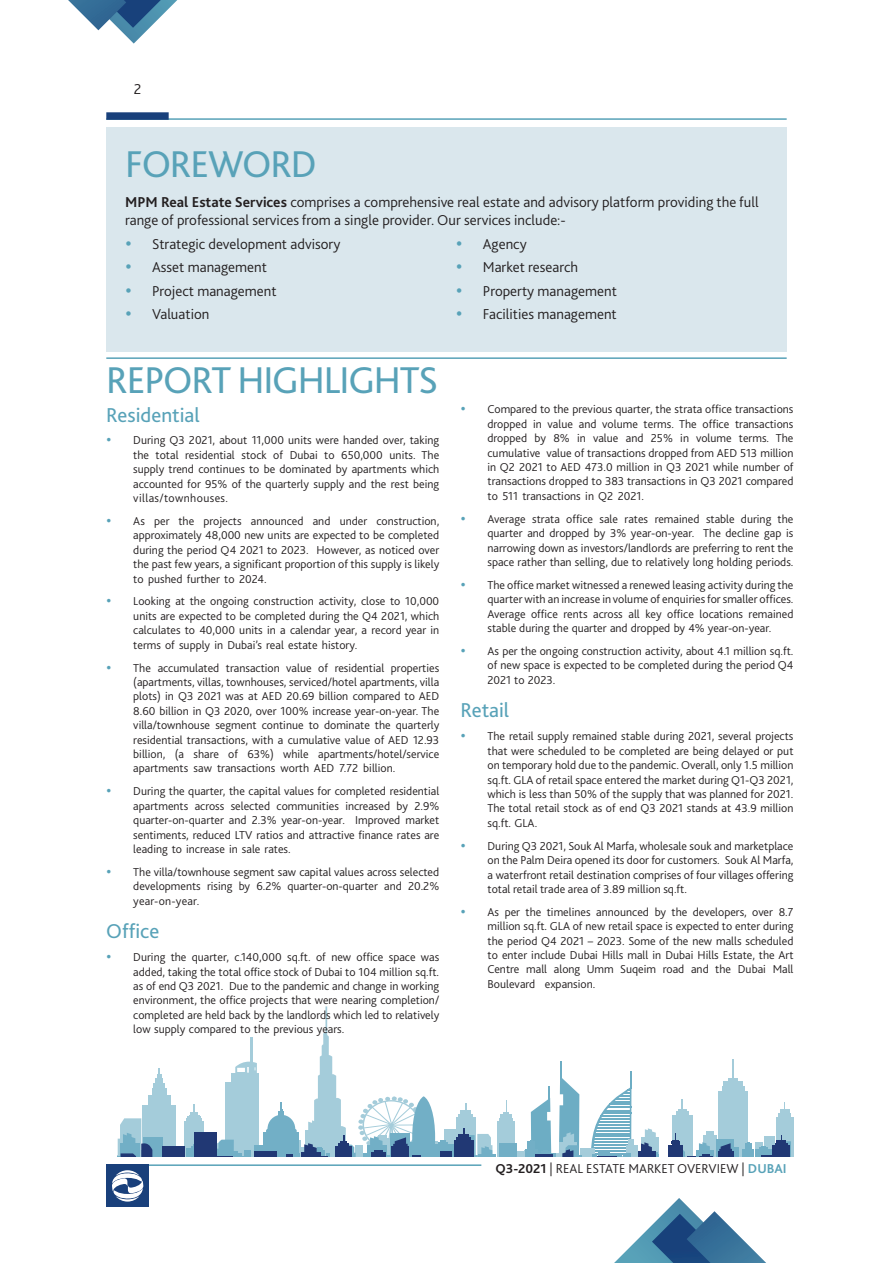
<style>
.page{position:relative;width:893px;height:1263px;background:#fff}
.page>*{position:absolute;margin:0;border:0;box-sizing:border-box;transform-origin:0 0}
.t1{font:39px "Bliss 2";letter-spacing:-.03em;color:#58a2b8}
.t2{font:21px "Bliss 2";color:#58a2b8}
.Paragraph_2{font:300 15px/18px "Bliss 2";color:#231f20}
.t3{font:300 13.5px "Bliss 2";color:#231f20}
.t4{font:300 12px/14.4px "Bliss 2";color:#231f20;text-align:justify}
.s1{font-weight:700}
.s2{font-weight:700;color:#58a2b8}
</style>
<div class="page">
<hr style="left:106px;top:118px;width:681px;height:2px;background:#58a2b8">
<div style="left:106px;top:112px;width:63px;height:8px;background:#19407b"></div>
<hr style="left:106px;top:1164px;width:375px;height:2px;background:#58a2b8">
<div style="left:106px;top:1164px;width:43px;height:43px;background:#19407b"></div>
<svg style="left:112px;top:1170px;width:31px;height:31px"></svg>
<svg style="left:614px;top:1198px;width:152px;height:65px"></svg>
<svg style="left:68px;top:0;width:109px;height:44px"></svg>
<div style="left:106px;top:128px;width:681px;height:224px;background:#dae7ed"></div>
<hr style="left:106px;top:357px;width:681px;height:2px;background:#58a2b8">
<div style="left:718px;top:1091px;width:30px;height:66px;background:#a4ccda"></div>
<div style="left:722px;top:1086px;width:22px;height:20px;background:#a4ccda"></div>
<div style="left:723px;top:1082px;width:20px;height:5px;background:#a4ccda"></div>
<hr style="left:728px;top:1078px;width:10px;height:4px;background:#a4ccda">
<hr style="left:732px;top:1060px;width:2px;height:26px;background:#a4ccda">
<div style="left:225px;top:1082px;width:34px;height:75px;background:#a4ccda"></div>
<div style="left:231px;top:1073px;width:28px;height:28px;background:#a4ccda"></div>
<svg style="left:235px;top:1061px;width:22px;height:12px"></svg>
<hr style="left:250px;top:1037px;width:3px;height:34px;background:#a4ccda">
<hr style="left:527px;top:1153px;width:34px;height:4px;background:#a4ccda">
<div style="left:626px;top:1145px;width:12px;height:12px;background:#a4ccda"></div>
<div style="left:628px;top:1139px;width:6px;height:10px;background:#a4ccda"></div>
<div style="left:672px;top:1116px;width:20px;height:41px;background:#a4ccda"></div>
<hr style="left:676px;top:1111px;width:12px;height:4px;background:#a4ccda">
<svg style="left:677px;top:1100px;width:11px;height:16px"></svg>
<svg style="left:713px;top:1135px;width:3px;height:22px"></svg>
<div style="left:756px;top:1142px;width:7px;height:15px;background:#a4ccda"></div>
<div style="left:706px;top:1131px;width:7px;height:17px;background:#a4ccda"></div>
<div style="left:776px;top:1117px;width:17px;height:40px;background:#a4ccda"></div>
<div style="left:779px;top:1113px;width:12px;height:9px;background:#a4ccda"></div>
<div style="left:780px;top:1109px;width:10px;height:7px;background:#a4ccda"></div>
<div style="left:580px;top:1148px;width:14px;height:9px;background:#a4ccda"></div>
<hr style="left:537px;top:1153px;width:19px;height:4px;background:#72afc6">
<div style="left:717px;top:1139px;width:17px;height:18px;background:#72afc6"></div>
<div style="left:742px;top:1149px;width:12px;height:8px;background:#72afc6"></div>
<div style="left:745px;top:1143px;width:7px;height:13px;background:#72afc6"></div>
<div style="left:755px;top:1149px;width:18px;height:8px;background:#72afc6"></div>
<svg style="left:559px;top:1061px;width:23px;height:96px"></svg>
<hr style="left:535px;top:1154px;width:18px;height:3px;background:#213874">
<div style="left:718px;top:1151px;width:15px;height:6px;background:#213874"></div>
<svg style="left:721px;top:1142px;width:28px;height:15px"></svg>
<svg style="left:638px;top:1128px;width:21px;height:29px"></svg>
<div style="left:668px;top:1145px;width:15px;height:12px;background:#213874"></div>
<svg style="left:671px;top:1133px;width:42px;height:24px"></svg>
<svg style="left:759px;top:1135px;width:32px;height:22px"></svg>
<hr style="left:719px;top:1149px;width:13px;height:4px;background:#213874">
<svg style="left:591px;top:1071px;width:40px;height:86px"></svg>
<div style="left:148px;top:1096px;width:22px;height:34px;background:#a4ccda"></div>
<div style="left:152px;top:1088px;width:14px;height:19px;background:#a4ccda"></div>
<div style="left:153px;top:1082px;width:12px;height:19px;background:#a4ccda"></div>
<div style="left:155px;top:1078px;width:8px;height:19px;background:#a4ccda"></div>
<hr style="left:157px;top:1074px;width:4px;height:19px;background:#a4ccda">
<svg style="left:158px;top:1068px;width:2px;height:6px"></svg>
<svg style="left:254px;top:1145px;width:10px;height:7px"></svg>
<div style="left:264px;top:1132px;width:35px;height:25px;background:#72afc6"></div>
<div style="left:244px;top:1150px;width:7px;height:7px;background:#72afc6"></div>
<div style="left:254px;top:1152px;width:23px;height:5px;background:#213874"></div>
<div style="left:267px;top:1115px;width:28px;height:28px;background:#72afc6;border-radius:50%"></div>
<hr style="left:266px;top:1129px;width:31px;height:4px;background:#72afc6;border-radius:2px">
<svg style="left:275px;top:1006px;width:276px;height:151px"></svg>
<svg style="left:117px;top:1104px;width:127px;height:53px"></svg>
<p class="Paragraph_2" style="left:134px;top:79px;width:9px">2</p>
<h1 class="t1" style="left:125px;top:139px;width:193px">FOREWORD</h1>
<p class="Paragraph_2" style="left:125px;top:193px;width:635px"><span class="s1">MPM Real Estate Services</span> comprises a comprehensive real estate and advisory platform providing the full range of professional services from a single provider. Our services include:-</p>
<p class="Paragraph_2" style="left:152px;top:234px;width:190px">Strategic development advisory</p>
<p class="Paragraph_2" style="left:152px;top:258px;width:116px">Asset management</p>
<p class="Paragraph_2" style="left:152px;top:281px;width:126px">Project management</p>
<p class="Paragraph_2" style="left:152px;top:305px;width:59px">Valuation</p>
<p class="Paragraph_2" style="left:483px;top:234px;width:45px">Agency</p>
<p class="Paragraph_2" style="left:483px;top:258px;width:97px">Market research</p>
<p class="Paragraph_2" style="left:483px;top:281px;width:136px">Property management</p>
<p class="Paragraph_2" style="left:483px;top:305px;width:135px">Facilities management</p>
<h1 class="t1" style="left:106px;top:355px;width:333px">REPORT HIGHLIGHTS</h1>
<h2 class="t2" style="left:106px;top:401px;width:95px">Residential</h2>
<p class="t4" style="left:133px;top:433px;width:307px">During Q3 2021, about 11,000 units were handed over, taking the total residential stock of Dubai to 650,000 units. The supply trend continues to be dominated by apartments which accounted for 95% of the quarterly supply and the rest being villas/townhouses.</p>
<p class="t4" style="left:133px;top:513px;width:307px">As per the projects announced and under construction, approximately 48,000 new units are expected to be completed during the period Q4 2021 to 2023. However, as noticed over the past few years, a significant proportion of this supply is likely to pushed further to 2024.</p>
<p class="t4" style="left:133px;top:594px;width:307px">Looking at the ongoing construction activity, close to 10,000 units are expected to be completed during the Q4 2021, which calculates to 40,000 units in a calendar year, a record year in terms of supply in Dubai’s real estate history.</p>
<p class="t4" style="left:133px;top:660px;width:307px">The accumulated transaction value of residential properties (apartments, villas, townhouses, serviced/hotel apartments, villa plots) in Q3 2021 was at AED 20.69 billion compared to AED 8.60 billion in Q3 2020, over 100% increase year-on-year. The villa/townhouse segment continue to dominate the quarterly residential transactions, with a cumulative value of AED 12.93 billion, (a share of 63%) while apartments/hotel/service apartments saw transactions worth AED 7.72 billion.</p>
<p class="t4" style="left:133px;top:784px;width:307px">During the quarter, the capital values for completed residential apartments across selected communities increased by 2.9% quarter-on-quarter and 2.3% year-on-year. Improved market sentiments, reduced LTV ratios and attractive finance rates are leading to increase in sale rates.</p>
<p class="t4" style="left:133px;top:864px;width:307px">The villa/townhouse segment saw capital values across selected developments rising by 6.2% quarter-on-quarter and 20.2% year-on-year.</p>
<h2 class="t2" style="left:106px;top:918px;width:54px">Office</h2>
<p class="t4" style="left:133px;top:950px;width:307px">During the quarter, c.140,000 sq.ft. of new office space was added, taking the total office stock of Dubai to 104 million sq.ft. as of end Q3 2021. Due to the pandemic and change in working environment, the office projects that were nearing completion/ completed are held back by the landlords which led to relatively low supply compared to the previous years.</p>
<p class="t4" style="left:487px;top:402px;width:307px">Compared to the previous quarter, the strata office transactions dropped in value and volume terms. The office transactions dropped by 8% in value and 25% in volume terms. The cumulative value of transactions dropped from AED 513 million in Q2 2021 to AED 473.0 million in Q3 2021 while number of transactions dropped to 383 transactions in Q3 2021 compared to 511 transactions in Q2 2021.</p>
<p class="t4" style="left:487px;top:511px;width:307px">Average strata office sale rates remained stable during the quarter and dropped by 3% year-on-year. The decline gap is narrowing down as investors/landlords are preferring to rent the space rather than selling, due to relatively long holding periods.</p>
<p class="t4" style="left:487px;top:577px;width:307px">The office market witnessed a renewed leasing activity during the quarter with an increase in volume of enquiries for smaller offices.<br>Average office rents across all key office locations remained stable during the quarter and dropped by 4% year-on-year.</p>
<p class="t4" style="left:487px;top:643px;width:307px">As per the ongoing construction activity, about 4.1 million sq.ft. of new space is expected to be completed during the period Q4<br>2021 to 2023.</p>
<h2 class="t2" style="left:460px;top:697px;width:50px">Retail</h2>
<p class="t4" style="left:487px;top:729px;width:307px">The retail supply remained stable during 2021, several projects that were scheduled to be completed are being delayed or put on temporary hold due to the pandemic. Overall, only 1.5 million sq.ft. GLA of retail space entered the market during Q1-Q3 2021, which is less than 50% of the supply that was planned for 2021.<br>The total retail stock as of end Q3 2021 stands at 43.9 million sq.ft. GLA.</p>
<p class="t4" style="left:487px;top:838px;width:307px">During Q3 2021, Souk Al Marfa, wholesale souk and marketplace on the Palm Deira opened its door for customers. Souk Al Marfa, a waterfront retail destination comprises of four villages offering total retail trade area of 3.89 million sq.ft.</p>
<p class="t4" style="left:487px;top:904px;width:307px">As per the timelines announced by the developers, over 8.7 million sq.ft. GLA of new retail space is expected to enter during the period Q4 2021 – 2023. Some of the new malls scheduled to enter include Dubai Hills mall in Dubai Hills Estate, the Art Centre mall along Umm Suqeim road and the Dubai Mall Boulevard expansion.</p>
<p class="t3" style="left:495px;top:1160px;width:293px"><span class="s1">Q3-2021</span> | REAL ESTATE MARKET OVERVIEW | <span class="s2">DUBAI</span></p>
</div>
